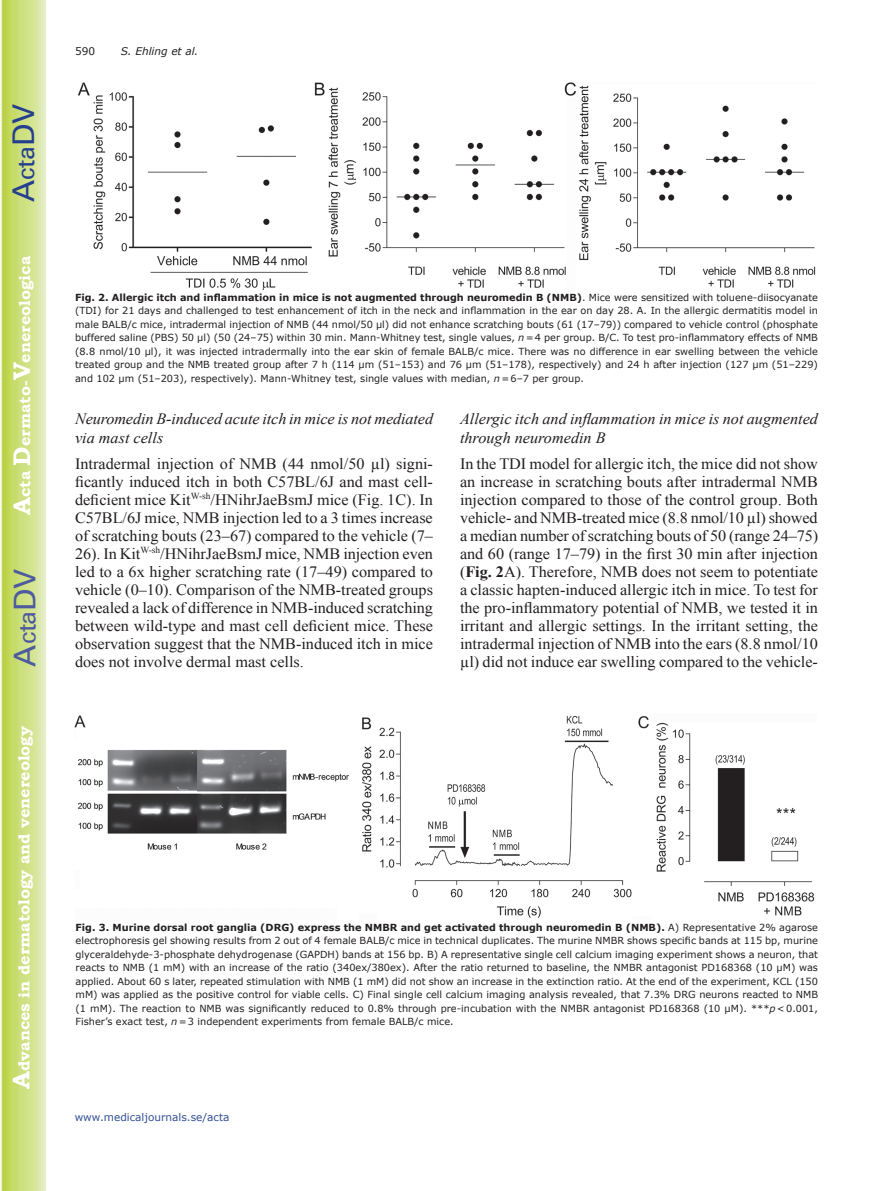
<style>
.page{position:relative;width:893px;height:1191px;background:#fff}
.page>*{position:absolute;margin:0;border:0;box-sizing:border-box;transform-origin:0 0}
.t1{font:30px "Univers";color:#4d5a9e}
.t2{font:30px "Univers";color:#253f8e}
.t3{font:15.75px/18px "Times New Roman";color:#231f20;text-align:justify}
.t4{font:italic 15.75px/18.9px "Times New Roman";color:#231f20}
.t5{font:700 15.75px "Bookman Old Style";color:#fff}
.t6{font:10.5px "Verdana";color:#324f95}
.t7{font:italic 10.5px "Verdana";color:#231f20}
.t8{font:10.5px "Verdana";color:#231f20}
.t9{font:9.75px/13.5px "Verdana";color:#231f20;text-align:justify}
.s1{font-size:24px}
.s2{font-weight:700}
.s3{font-style:italic}
</style>
<div class="page">
<svg style="left:1px;top:0;width:45px;height:1191px;background:#cfe084"></svg>
<img style="left:78px;top:83px;width:738px;height:208px">
<img style="left:75px;top:715px;width:740px;height:203px">
<h1 class="t2" style="left:6px;top:202px;width:100px;rotate:-90deg">A<span class="s1">cta</span>DV</h1>
<h2 class="t5" style="left:15px;top:515px;width:260px;rotate:-90deg"><span class="s1">A</span>cta <span class="s1">D</span>ermato-<span class="s1">V</span>enereologica</h2>
<h1 class="t1" style="left:7px;top:666px;width:100px;rotate:-90deg">A<span class="s1">cta</span>DV</h1>
<h2 class="t5" style="left:15px;top:1088px;width:364px;rotate:-90deg"><span class="s1">A</span>dvances in dermatology and venereology</h2>
<p class="t8" style="left:75px;top:44px;width:22px">590</p>
<p class="t7" style="left:121px;top:44px;width:79px">S. Ehling et al.</p>
<p class="t9" style="left:75px;top:290px;width:744px"><span class="s2">Fig. 2. Allergic itch and inflammation in mice is not augmented through neuromedin B (NMB)</span>. Mice were sensitized with toluene-diisocyanate (TDI) for 21 days and challenged to test enhancement of itch in the neck and inflammation in the ear on day 28. A. In the allergic dermatitis model in male BALB/c mice, intradermal injection of NMB (44 nmol/50 µl) did not enhance scratching bouts (61 (17–79)) compared to vehicle control (phosphate buffered saline (PBS) 50 µl) (50 (24–75) within 30 min. Mann-Whitney test, single values, <span class="s3">n</span>=4 per group. B/C. To test pro-inflammatory effects of NMB (8.8 nmol/10 µl), it was injected intradermally into the ear skin of female BALB/c mice. There was no difference in ear swelling between the vehicle treated group and the NMB treated group after 7 h (114 µm (51–153) and 76 µm (51–178), respectively) and 24 h after injection (127 µm (51–229) and 102 µm (51–203), respectively). Mann-Whitney test, single values with median, <span class="s3">n</span>=6–7 per group.</p>
<h2 class="t4" style="left:75px;top:409px;width:360px">Neuromedin B-induced acute itch in mice is not mediated via mast cells</h2>
<p class="t3" style="left:75px;top:454px;width:360px">Intradermal injection of NMB (44 nmol/50 µl) signi&shy;ficantly induced itch in both C57BL/6J and mast cell&shy;deficient mice Kit<sup>W-sh</sup>/HNihrJaeBsmJ mice (Fig. 1C). In C57BL/6J mice, NMB injection led to a 3 times increase of scratching bouts (23–67) compared to the vehicle (7– 26). In Kit<sup>W-sh</sup>/HNihrJaeBsmJ mice, NMB injection even led to a 6x higher scratching rate (17–49) compared to vehicle (0–10). Comparison of the NMB-treated groups revealed a lack of difference in NMB-induced scratching between wild-type and mast cell deficient mice. These observation suggest that the NMB-induced itch in mice does not involve dermal mast cells.</p>
<h2 class="t4" style="left:460px;top:409px;width:359px">Allergic itch and inflammation in mice is not augmented through neuromedin B</h2>
<p class="t3" style="left:460px;top:454px;width:360px">In the TDI model for allergic itch, the mice did not show an increase in scratching bouts after intradermal NMB injection compared to those of the control group. Both vehicle- and NMB-treated mice (8.8 nmol/10 µl) showed a median number of scratching bouts of 50 (range 24–75) and 60 (range 17–79) in the first 30 min after injection (<span class="s2">Fig. 2</span>A). Therefore, NMB does not seem to potentiate a classic hapten-induced allergic itch in mice. To test for the pro-inflammatory potential of NMB, we tested it in irritant and allergic settings. In the irritant setting, the intradermal injection of NMB into the ears (8.8 nmol/10 µl) did not induce ear swelling compared to the vehicle-</p>
<p class="t9" style="left:76px;top:920px;width:744px"><span class="s2">Fig. 3. Murine dorsal root ganglia (DRG) express the NMBR and get activated through neuromedin B (NMB).</span> A) Representative 2% agarose electrophoresis gel showing results from 2 out of 4 female BALB/c mice in technical duplicates. The murine NMBR shows specific bands at 115 bp, murine glyceraldehyde-3-phosphate dehydrogenase (GAPDH) bands at 156 bp. B) A representative single cell calcium imaging experiment shows a neuron, that reacts to NMB (1 mM) with an increase of the ratio (340ex/380ex). After the ratio returned to baseline, the NMBR antagonist PD168368 (10 µM) was applied. About 60 s later, repeated stimulation with NMB (1 mM) did not show an increase in the extinction ratio. At the end of the experiment, KCL (150 mM) was applied as the positive control for viable cells. C) Final single cell calcium imaging analysis revealed, that 7.3% DRG neurons reacted to NMB (1 mM). The reaction to NMB was significantly reduced to 0.8% through pre-incubation with the NMBR antagonist PD168368 (10 µM). ***<span class="s3">p</span>&lt;0.001, Fisher’s exact test, <span class="s3">n</span>=3 independent experiments from female BALB/c mice.</p>
<p class="t6" style="left:75px;top:1109px;width:156px">www.medicaljournals.se/acta</p>
</div>
